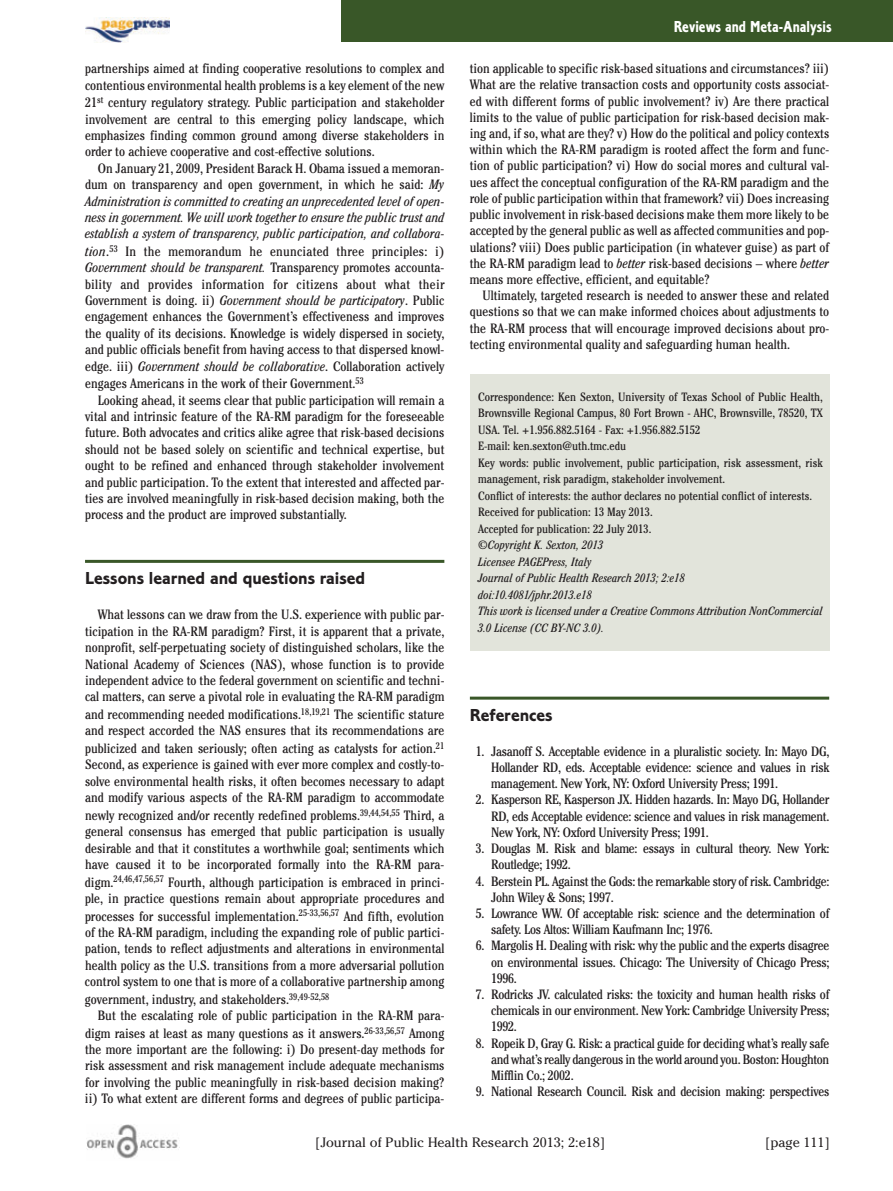
<style>
.page{position:relative;width:893px;height:1191px;background:#fff}
.page>*{position:absolute;margin:0;border:0;box-sizing:border-box;transform-origin:0 0}
.t1{font:18px "Corinthian Bold Plain";color:#231f20}
.t2{font:16.5px "Corinthian Bold Condensed Plain";color:#fff}
.t3{font:condensed 13.5px/16.2px "Cheltenham";letter-spacing:-.02em;color:#231f20;text-align:justify}
.t4{font:italic condensed 13.5px/16.4px "Cheltenham";color:#231f20;text-align:justify}
.t5{font:condensed 13.5px/17.5px "Cheltenham";color:#231f20;text-align:right}
.t6{font:13.5px "Cheltenham";color:#231f20}
.t7{font:condensed 12px/16.5px "Cheltenham";color:#231f20}
.t8{font:italic condensed 12px/16.5px "Cheltenham";color:#231f20}
.s1{font-style:italic}
.s2{font-style:normal}
</style>
<div class="page">
<div style="left:342px;top:0;width:551px;height:41px;background:#395728"></div>
<hr style="left:85px;top:560px;width:359px;height:3px;background:#395728">
<hr style="left:470px;top:696px;width:359px;height:3px;background:#395728">
<img style="left:85px;top:17px;width:85px;height:26px">
<img style="left:87px;top:1124px;width:91px;height:35px">
<div style="left:471px;top:374px;width:359px;height:277px;background:#e2e4db"></div>
<p class="t2" style="left:674px;top:21px;width:159px">Reviews and Meta-Analysis</p>
<p class="t3" style="left:470px;top:62px;width:361px">tion applicable to specific risk-based situations and circumstances? iii)<br>What are the relative transaction costs and opportunity costs associat&shy;ed with different forms of public involvement? iv) Are there practical limits to the value of public participation for risk-based decision mak&shy;ing and, if so, what are they? v) How do the political and policy contexts within which the RA-RM paradigm is rooted affect the form and func&shy;tion of public participation? vi) How do social mores and cultural val&shy;ues affect the conceptual configuration of the RA-RM paradigm and the role of public participation within that framework? vii) Does increasing public involvement in risk-based decisions make them more likely to be accepted by the general public as well as affected communities and pop&shy;ulations? viii) Does public participation (in whatever guise) as part of the RA-RM paradigm lead to <span class="s1">better</span> risk-based decisions – where <span class="s1">better </span>means more effective, efficient, and equitable?</p>
<p class="t3" style="left:470px;top:289px;width:361px;text-indent:13px">Ultimately, targeted research is needed to answer these and related questions so that we can make informed choices about adjustments to the RA-RM process that will encourage improved decisions about pro&shy;tecting environmental quality and safeguarding human health.</p>
<p class="t3" style="left:85px;top:62px;width:361px;line-height:16.6px">partnerships aimed at finding cooperative resolutions to complex and contentious environmental health problems is a key element of the new 21<sup>st</sup> century regulatory strategy. Public participation and stakeholder involvement are central to this emerging policy landscape, which emphasizes finding common ground among diverse stakeholders in order to achieve cooperative and cost-effective solutions.</p>
<p class="t4" style="left:85px;top:161px;width:361px;text-indent:13px"><span class="s2">On January 21, 2009, President Barack H. Obama issued a memoran&shy;dum on transparency and open government, in which he said:</span> My Administration is committed to creating an unprecedented level of open&shy;ness in government. We will work together to ensure the public trust and establish a system of transparency, public participation, and collabora-</p>
<p class="t3" style="left:85px;top:244px;width:361px"><span class="s1">tion</span>.<sup>53</sup> In the memorandum he enunciated three principles: i)<br><span class="s1">Government should be transparent.</span> Transparency promotes accounta&shy;bility and provides information for citizens about what their Government is doing. ii) <span class="s1">Government should be participatory</span>. Public engagement enhances the Government’s effectiveness and improves the quality of its decisions. Knowledge is widely dispersed in society, and public officials benefit from having access to that dispersed knowl&shy;edge. iii) <span class="s1">Government should be collaborative</span>. Collaboration actively engages Americans in the work of their Government.<sup>53</sup></p>
<p class="t3" style="left:85px;top:393px;width:361px;text-indent:13px">Looking ahead, it seems clear that public participation will remain a vital and intrinsic feature of the RA-RM paradigm for the foreseeable future. Both advocates and critics alike agree that risk-based decisions should not be based solely on scientific and technical expertise, but ought to be refined and enhanced through stakeholder involvement and public participation. To the extent that interested and affected par&shy;ties are involved meaningfully in risk-based decision making, both the process and the product are improved substantially.</p>
<p class="t7" style="left:478px;top:389px;width:346px">Correspondence: Ken Sexton, University of Texas School of Public Health, Brownsville Regional Campus, 80 Fort Brown - AHC, Brownsville, 78520, TX USA. Tel. +1.956.882.5164 - Fax: +1.956.882.5152<br>E-mail: ken.sexton@uth.tmc.edu<br>Key words: public involvement, public participation, risk assessment, risk management, risk paradigm, stakeholder involvement.<br>Conflict of interests: the author declares no potential conflict of interests.<br>Received for publication: 13 May 2013.<br>Accepted for publication: 22 July 2013.</p>
<p class="t8" style="left:478px;top:538px;width:346px">©Copyright K. Sexton, 2013<br>Licensee PAGEPress, Italy<br>Journal of Public Health Research 2013; 2:e18<br>doi:10.4081/jphr.2013.e18<br>This work is licensed under a Creative Commons Attribution NonCommercial 3.0 License (CC BY-NC 3.0).</p>
<h1 class="t1" style="left:85px;top:572px;width:282px">Lessons learned and questions raised</h1>
<p class="t3" style="left:85px;top:608px;width:361px;line-height:16.6px;text-indent:13px">What lessons can we draw from the U.S. experience with public par&shy;ticipation in the RA-RM paradigm? First, it is apparent that a private, nonprofit, self-perpetuating society of distinguished scholars, like the National Academy of Sciences (NAS), whose function is to provide independent advice to the federal government on scientific and techni&shy;cal matters, can serve a pivotal role in evaluating the RA-RM paradigm and recommending needed modifications.<sup>18,19,21</sup> The scientific stature and respect accorded the NAS ensures that its recommendations are publicized and taken seriously; often acting as catalysts for action.<sup>21<br></sup>Second, as experience is gained with ever more complex and costly-to&shy;solve environmental health risks, it often becomes necessary to adapt and modify various aspects of the RA-RM paradigm to accommodate newly recognized and/or recently redefined problems.<sup>39,44,54,55</sup> Third, a general consensus has emerged that public participation is usually desirable and that it constitutes a worthwhile goal; sentiments which have caused it to be incorporated formally into the RA-RM para-</p>
<p class="t3" style="left:85px;top:874px;width:361px;line-height:16.8px">digm.<sup>24,46,47,56,57</sup> Fourth, although participation is embraced in princi&shy;ple, in practice questions remain about appropriate procedures and processes for successful implementation.<sup>25-33,56,57</sup> And fifth, evolution of the RA-RM paradigm, including the expanding role of public partici&shy;pation, tends to reflect adjustments and alterations in environmental health policy as the U.S. transitions from a more adversarial pollution control system to one that is more of a collaborative partnership among government, industry, and stakeholders.<sup>39,49-52,58</sup></p>
<p class="t5" style="left:85px;top:1008px;width:361px">But the escalating role of public participation in the RA-RM para&shy;digm raises at least as many questions as it answers.<sup>26-33,56,57</sup> Among</p>
<p class="t3" style="left:85px;top:1042px;width:361px">the more important are the following: i) Do present-day methods for risk assessment and risk management include adequate mechanisms for involving the public meaningfully in risk-based decision making? ii) To what extent are different forms and degrees of public participa-</p>
<h1 class="t1" style="left:470px;top:709px;width:84px">References</h1>
<p class="t3" style="left:491px;top:744px;width:340px;text-indent:-15px">1. Jasanoff S. Acceptable evidence in a pluralistic society. In: Mayo DG, Hollander RD, eds. Acceptable evidence: science and values in risk management. New York, NY: Oxford University Press; 1991.</p>
<p class="t3" style="left:491px;top:793px;width:340px;text-indent:-15px">2. Kasperson RE, Kasperson JX. Hidden hazards. In: Mayo DG, Hollander RD, eds Acceptable evidence: science and values in risk management.<br>New York, NY: Oxford University Press; 1991.</p>
<p class="t3" style="left:491px;top:841px;width:340px;text-indent:-15px">3. Douglas M. Risk and blame: essays in cultural theory. New York:<br>Routledge; 1992.</p>
<p class="t3" style="left:491px;top:874px;width:340px;text-indent:-15px">4. Berstein PL. Against the Gods: the remarkable story of risk. Cambridge:<br>John Wiley &amp; Sons; 1997.</p>
<p class="t3" style="left:491px;top:906px;width:340px;text-indent:-15px">5. Lowrance WW. Of acceptable risk: science and the determination of safety. Los Altos: William Kaufmann Inc; 1976.</p>
<p class="t3" style="left:491px;top:939px;width:340px;text-indent:-15px">6. Margolis H. Dealing with risk: why the public and the experts disagree on environmental issues. Chicago: The University of Chicago Press; 1996.</p>
<p class="t3" style="left:491px;top:987px;width:340px;text-indent:-15px">7. Rodricks JV. calculated risks: the toxicity and human health risks of chemicals in our environment. New York: Cambridge University Press; 1992.</p>
<p class="t3" style="left:491px;top:1036px;width:340px;text-indent:-15px">8. Ropeik D, Gray G. Risk: a practical guide for deciding what’s really safe and what’s really dangerous in the world around you. Boston: Houghton Mifflin Co.; 2002.</p>
<p class="t3" style="left:476px;top:1084px;width:355px">9. National Research Council. Risk and decision making: perspectives</p>
<p class="t6" style="left:315px;top:1134px;width:292px">[Journal of Public Health Research 2013; 2:e18]</p>
<p class="t6" style="left:765px;top:1134px;width:66px">[page 111]</p>
</div>
